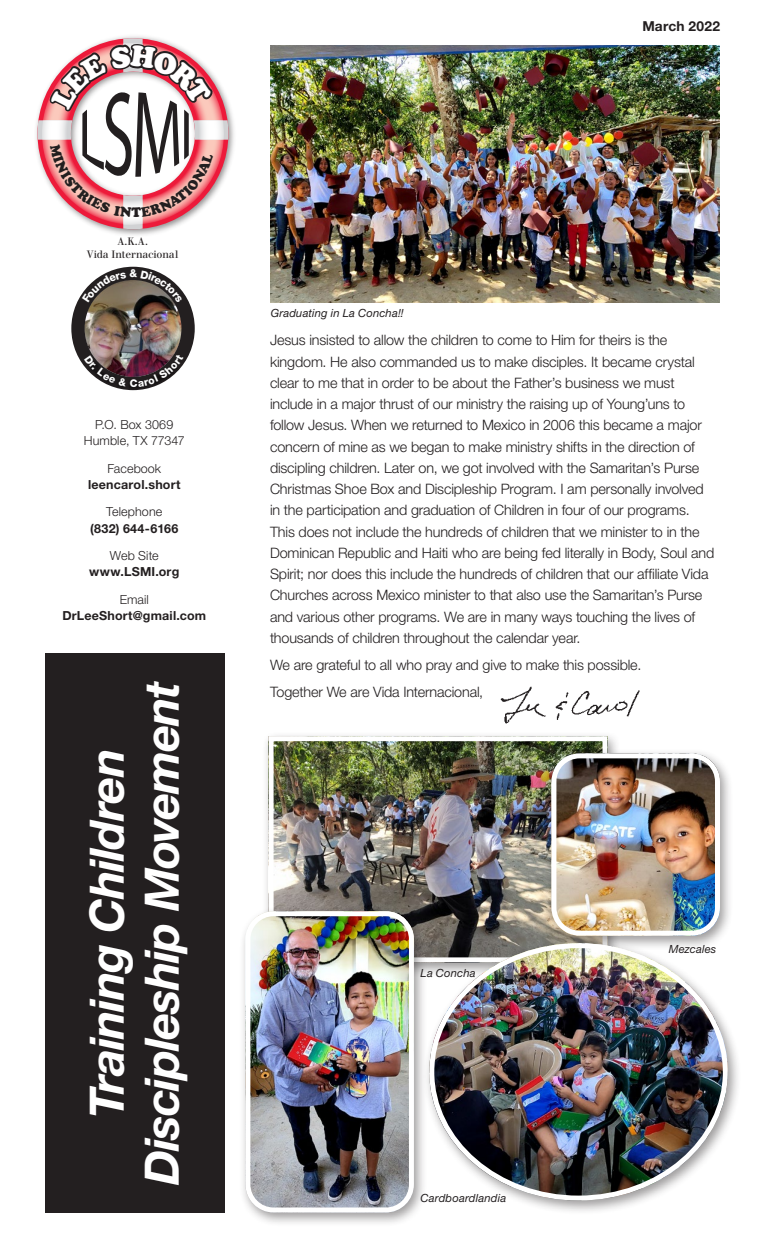
<style>
.page{position:relative;width:765px;height:1260px;background:#fff}
.page>*{position:absolute;margin:0;border:0;box-sizing:border-box;transform-origin:0 0}
.t1{font:italic 700 47.5px "Helvetica Neue LT Pro";letter-spacing:-.035em;color:#fff}
.Text{font:300 14.38px/21.2px "Helvetica Neue LT Pro";letter-spacing:-.01em;color:#231f20}
.t2{font:700 13.75px "Helvetica Neue LT Pro";letter-spacing:.015em;color:#231f20}
.t3{font:700 12.5px/16.2px "Helvetica Neue LT Pro";letter-spacing:.015em;color:#231f20;text-align:center}
.t4{font:300 12.5px "Helvetica Neue LT Pro";letter-spacing:.005em;color:#231f20}
.captions{font:italic 11.25px "Helvetica Neue LT Pro";letter-spacing:.015em;color:#231f20}
.t5{font:10.5px/12.6px "Walbaum";letter-spacing:-.005em;color:#231f20;text-align:center}
.s1{font-weight:300}
</style>
<div class="page">
<div style="left:45px;top:654px;width:180px;height:559px;background:#231f20"></div>
<img style="left:73px;top:268px;width:122px;height:123px">
<img style="left:36px;top:102px;width:198px;height:133px">
<img style="left:271px;top:45px;width:448px;height:257px">
<img style="left:500px;top:686px;width:140px;height:38px">
<div style="left:262px;top:731px;width:359px;height:246px;background:#231f20;opacity:.45"></div>
<img style="left:275px;top:742px;width:327px;height:196px">
<div style="left:269px;top:736px;width:339px;height:226px;border:5px solid #fff"></div>
<div style="left:545px;top:748px;width:188px;height:202px;background:#231f20;opacity:.45"></div>
<img style="left:551px;top:753px;width:169px;height:183px">
<div style="left:551px;top:753px;width:169px;height:183px;border:5px solid #fff;border-radius:26px"></div>
<div style="left:239px;top:906px;width:188px;height:321px;background:#231f20;opacity:.45"></div>
<img style="left:245px;top:911px;width:169px;height:301px">
<div style="left:245px;top:911px;width:169px;height:301px;border:5px solid #fff;border-radius:26px"></div>
<div style="left:423px;top:938px;width:318px;height:277px;background:#231f20;opacity:.45"></div>
<img style="left:429px;top:943px;width:299px;height:258px">
<svg style="left:84px;top:354px;width:100px;height:33px"></svg>
<svg style="left:38px;top:36px;width:190px;height:193px"></svg>
<svg style="left:82px;top:269px;width:100px;height:34px"></svg>
<p class="t2" style="left:642px;top:18px;width:79px">March 2022</p>
<p class="t5" style="left:87px;top:236px;width:93px">A.K.A.<br>Vida Internacional</p>
<p class="t4" style="left:95px;top:417px;width:79px">P.O. Box 3069</p>
<p class="t4" style="left:84px;top:433px;width:102px">Humble, TX 77347</p>
<p class="t3" style="left:88px;top:460px;width:94px"><span class="s1">Facebook </span>leencarol.short</p>
<p class="t4" style="left:106px;top:504px;width:57px">Telephone</p>
<p class="t3" style="left:90px;top:520px;width:89px">(832) 644-6166</p>
<p class="t4" style="left:110px;top:548px;width:50px">Web Site</p>
<p class="t3" style="left:89px;top:564px;width:92px">www.LSMI.org</p>
<p class="t4" style="left:120px;top:592px;width:31px">Email</p>
<p class="t3" style="left:62px;top:607px;width:145px">DrLeeShort@gmail.com</p>
<p class="t1" style="left:78px;top:1118px;width:371px;rotate:-90deg">Training Children</p>
<p class="t1" style="left:133px;top:1185px;width:506px;rotate:-90deg">Discipleship Movement</p>
<p class="captions" style="left:271px;top:306px;width:135px">Graduating in La Concha!!</p>
<p class="Text" style="left:270px;top:329px;width:446px">Jesus insisted to allow the children to come to Him for theirs is the kingdom. He also commanded us to make disciples. It became crystal clear to me that in order to be about the Father’s business we must include in a major thrust of our ministry the raising up of Young’uns to follow Jesus. When we returned to Mexico in 2006 this became a major concern of mine as we began to make ministry shifts in the direction of discipling children. Later on, we got involved with the Samaritan’s Purse Christmas Shoe Box and Discipleship Program. I am personally involved in the participation and graduation of Children in four of our programs.<br>This does not include the hundreds of children that we minister to in the Dominican Republic and Haiti who are being fed literally in Body, Soul and Spirit; nor does this include the hundreds of children that our affiliate Vida Churches across Mexico minister to that also use the Samaritan’s Purse and various other programs. We are in many ways touching the lives of thousands of children throughout the calendar year.</p>
<p class="Text" style="left:270px;top:654px;width:373px">We are grateful to all who pray and give to make this possible.</p>
<p class="Text" style="left:270px;top:680px;width:215px">Together We are Vida Internacional,</p>
<p class="captions" style="left:421px;top:966px;width:57px">La Concha</p>
<p class="captions" style="left:421px;top:1191px;width:87px">Cardboardlandia</p>
<p class="captions" style="left:669px;top:942px;width:49px">Mezcales</p>
</div>
